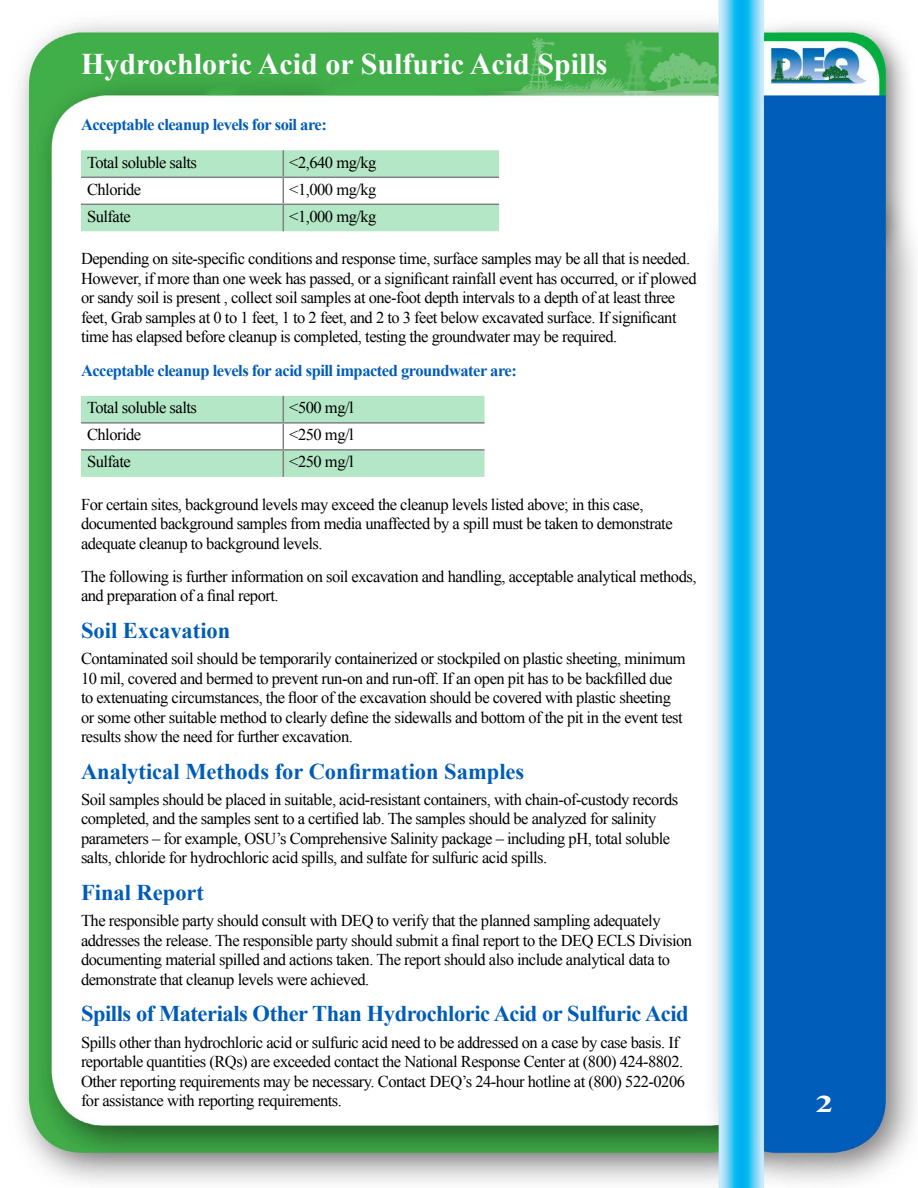
<style>
.page{position:relative;width:918px;height:1188px;background:#fff}
.page>*{position:absolute;margin:0;border:0;box-sizing:border-box;transform-origin:0 0}
._1_White_Headline{font:700 30px "Times New Roman";color:#fff}
.t1{font:700 24px "Times New Roman";color:#fff;scale:1.5 1}
._2_Blue_Subhead{font:700 22.5px "Times New Roman";color:#005cb9}
._2_Blue_Subhead-2{font:700 22.5px "Times New Roman";letter-spacing:-.02em;color:#005cb9}
._3_body_simple{font:16.5px/19.5px "Times New Roman";letter-spacing:-.03em;color:#000}
._3_body_simple-2{font:700 16.5px "Times New Roman";letter-spacing:-.03em;color:#005cb9}
</style>
<div class="page">
<img style="left:19px;top:0;width:897px;height:1188px">
<svg style="left:81px;top:150px;width:418px;height:81px"></svg>
<svg style="left:81px;top:396px;width:403px;height:81px"></svg>
<p class="_1_White_Headline" style="left:81px;top:43px;width:528px">Hydrochloric Acid or Sulfuric Acid Spills</p>
<p class="_3_body_simple-2" style="left:81px;top:113px;width:247px">Acceptable cleanup levels for soil are:</p>
<p class="_3_body_simple" style="left:87px;top:152px;width:112px">Total soluble salts</p>
<p class="_3_body_simple" style="left:289px;top:152px;width:89px">&lt;2,640 mg/kg</p>
<p class="_3_body_simple" style="left:87px;top:179px;width:56px">Chloride</p>
<p class="_3_body_simple" style="left:289px;top:179px;width:89px">&lt;1,000 mg/kg</p>
<p class="_3_body_simple" style="left:87px;top:206px;width:45px">Sulfate</p>
<p class="_3_body_simple" style="left:289px;top:206px;width:89px">&lt;1,000 mg/kg</p>
<p class="_3_body_simple" style="left:81px;top:249px;width:617px">Depending on site-specific conditions and response time, surface samples may be all that is needed.<br>However, if more than one week has passed, or a significant rainfall event has occurred, or if plowed or sandy soil is present , collect soil samples at one-foot depth intervals to a depth of at least three feet, Grab samples at 0 to 1 feet, 1 to 2 feet, and 2 to 3 feet below excavated surface. If significant time has elapsed before cleanup is completed, testing the groundwater may be required.</p>
<p class="_3_body_simple-2" style="left:81px;top:359px;width:437px">Acceptable cleanup levels for acid spill impacted groundwater are:</p>
<p class="_3_body_simple" style="left:87px;top:398px;width:112px">Total soluble salts</p>
<p class="_3_body_simple" style="left:289px;top:398px;width:66px">&lt;500 mg/l</p>
<p class="_3_body_simple" style="left:87px;top:425px;width:56px">Chloride</p>
<p class="_3_body_simple" style="left:289px;top:425px;width:66px">&lt;250 mg/l</p>
<p class="_3_body_simple" style="left:87px;top:452px;width:45px">Sulfate</p>
<p class="_3_body_simple" style="left:289px;top:452px;width:66px">&lt;250 mg/l</p>
<p class="_3_body_simple" style="left:81px;top:494px;width:593px">For certain sites, background levels may exceed the cleanup levels listed above; in this case, documented background samples from media unaffected by a spill must be taken to demonstrate adequate cleanup to background levels.</p>
<p class="_3_body_simple" style="left:81px;top:566px;width:617px">The following is further information on soil excavation and handling, acceptable analytical methods, and preparation of a final report.</p>
<p class="_2_Blue_Subhead" style="left:81px;top:615px;width:151px">Soil Excavation</p>
<p class="_3_body_simple" style="left:81px;top:649px;width:606px">Contaminated soil should be temporarily containerized or stockpiled on plastic sheeting, minimum 10 mil, covered and bermed to prevent run-on and run-off. If an open pit has to be backfilled due to extenuating circumstances, the floor of the excavation should be covered with plastic sheeting or some other suitable method to clearly define the sidewalls and bottom of the pit in the event test results show the need for further excavation.</p>
<p class="_2_Blue_Subhead" style="left:81px;top:756px;width:445px">Analytical Methods for Confirmation Samples</p>
<p class="_3_body_simple" style="left:81px;top:789px;width:599px">Soil samples should be placed in suitable, acid-resistant containers, with chain-of-custody records completed, and the samples sent to a certified lab. The samples should be analyzed for salinity parameters – for example, OSU’s Comprehensive Salinity package – including pH, total soluble salts, chloride for hydrochloric acid spills, and sulfate for sulfuric acid spills.</p>
<p class="_2_Blue_Subhead" style="left:81px;top:877px;width:125px">Final Report</p>
<p class="_3_body_simple" style="left:81px;top:911px;width:613px">The responsible party should consult with DEQ to verify that the planned sampling adequately addresses the release. The responsible party should submit a final report to the DEQ ECLS Division documenting material spilled and actions taken. The report should also include analytical data to demonstrate that cleanup levels were achieved.</p>
<p class="_2_Blue_Subhead-2" style="left:81px;top:998px;width:609px">Spills of Materials Other Than Hydrochloric Acid or Sulfuric Acid</p>
<p class="_3_body_simple" style="left:81px;top:1032px;width:606px">Spills other than hydrochloric acid or sulfuric acid need to be addressed on a case by case basis. If reportable quantities (RQs) are exceeded contact the National Response Center at (800) 424‑8802.<br>Other reporting requirements may be necessary. Contact DEQ’s 24-hour hotline at (800) 522-0206 for assistance with reporting requirements.</p>
<p class="t1" style="left:816px;top:1087px;width:13px">2</p>
</div>
